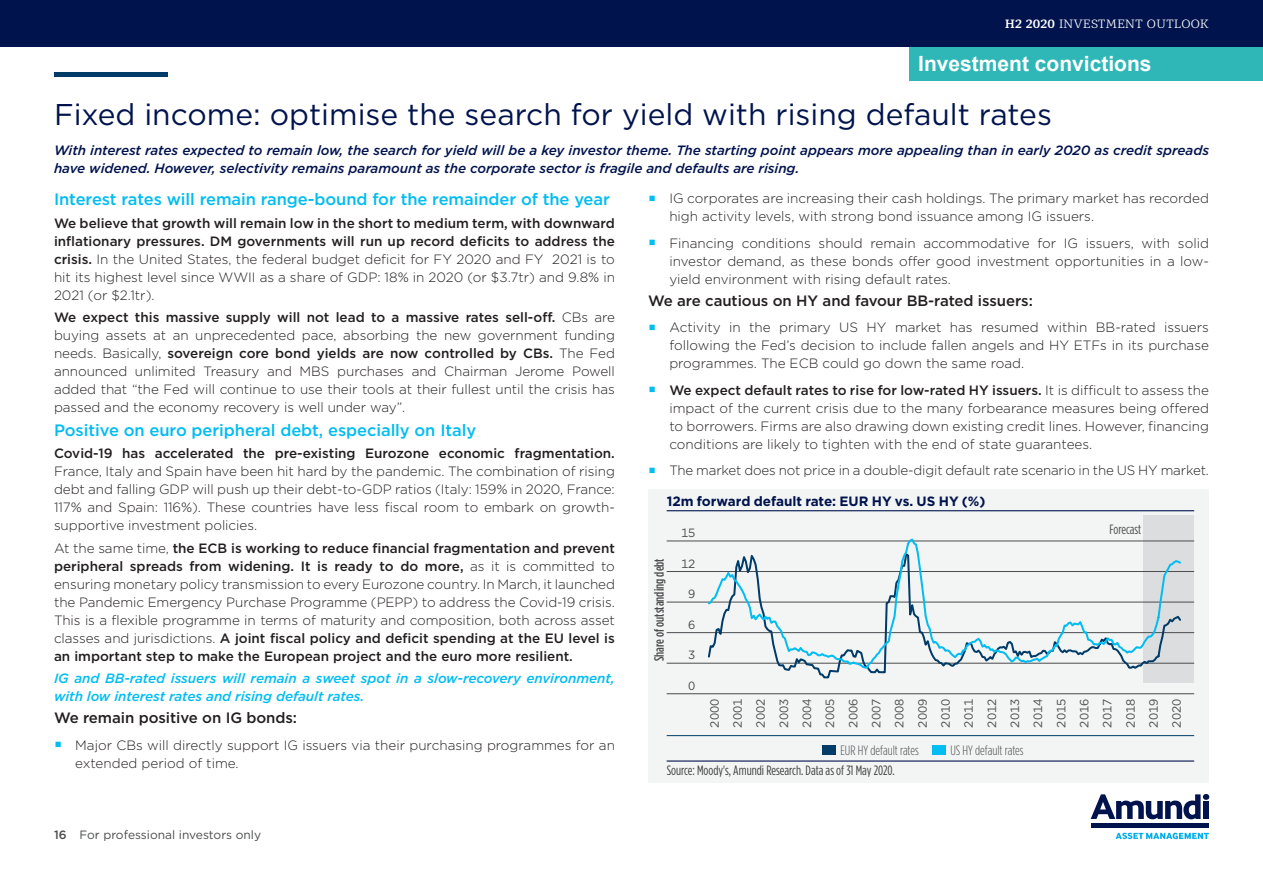
<style>
.page{position:relative;width:1263px;height:893px;background:#fff}
.page>*{position:absolute;margin:0;border:0;box-sizing:border-box;transform-origin:0 0}
.Amundi_Section_Headi{font:30px "Gotham";color:#00134d}
.t1{font:700 21px "Arial";color:#fff}
.Amundi_Sub_Heading_L{font:500 16.5px "Gotham";letter-spacing:-.005em;color:#01bdf2}
.Main_Body_AMUNDI{font:500 15px "Gotham";letter-spacing:-.005em;color:#231f20}
.Main_Body_AMUNDI-2{font:300 13.5px/18px "Gotham";color:#231f20;text-align:justify}
.Main_Body_AMUNDI-3{font:italic 500 13.5px/18px "Gotham";letter-spacing:-.005em;color:#00134d}
.Main_Body_AMUNDI-4{font:italic 500 13.5px/18px "Gotham";letter-spacing:-.005em;color:#01bdf2}
.Amundi_Chart_Source{font:13.5px "Gotham Condensed";color:#3e3e3f}
.Amundi_Chart_Title{font:700 13.5px "Gotham";color:#00134d}
.Amundi_Chart_Legend{font:300 13.5px "Gotham Condensed";color:#4b4c4d}
.Amundi_Chart_Text_Gr{font:500 13.5px "Gotham Condensed";color:#4b4c4d}
.Amundi_Chart_Legend-2{font:13.5px "Gotham Condensed";color:#4b4c4d}
.Amundi_Chart_Text_Gr-2{font:12px "Gotham";color:#4b4c4d}
.t2{font:300 12px "Mediator Serif";letter-spacing:.02em;color:#fff}
.s1{font-weight:700}
.s2{font-weight:500}
</style>
<div class="page">
<svg style="left:1091px;top:794px;width:118px;height:25px"></svg>
<div style="left:1203px;top:801px;width:6px;height:18px;background:#00134d"></div>
<hr style="left:1091px;top:824px;width:118px;height:4px;background:#00134d">
<svg style="left:1115px;top:833px;width:94px;height:6px"></svg>
<div style="left:54px;top:72px;width:114px;height:5px;background:#013c69"></div>
<div style="left:648px;top:489px;width:561px;height:294px;background:#f3f4f4"></div>
<div style="left:1144px;top:515px;width:50px;height:168px;background:#dcdddf"></div>
<div style="left:910px;top:47px;width:353px;height:34px;background:#2fb7b7"></div>
<hr style="left:667px;top:510px;width:527px;height:1px;background:#00134d">
<hr style="left:667px;top:541px;width:527px;height:1px;background:#4b4c4d">
<hr style="left:667px;top:571px;width:527px;height:1px;background:#4b4c4d">
<hr style="left:667px;top:602px;width:527px;height:1px;background:#4b4c4d">
<hr style="left:667px;top:632px;width:527px;height:1px;background:#4b4c4d">
<hr style="left:667px;top:663px;width:527px;height:1px;background:#4b4c4d">
<hr style="left:667px;top:693px;width:527px;height:1px;background:#4b4c4d">
<hr style="left:667px;top:735px;width:527px;height:1px;background:#013c69">
<hr style="left:667px;top:760px;width:527px;height:2px;background:#00134d">
<div style="left:823px;top:745px;width:13px;height:10px;background:#013c69"></div>
<div style="left:932px;top:745px;width:14px;height:10px;background:#01bdf2"></div>
<svg style="left:706px;top:537px;width:477px;height:133px"></svg>
<div style="left:0;top:0;width:1263px;height:47px;background:#00134d"></div>
<p class="t2" style="left:1005px;top:16px;width:205px"><span class="s1">H2 2020</span> INVESTMENT OUTLOOK</p>
<p class="t1" style="left:918px;top:49px;width:235px">Investment convictions</p>
<p class="Amundi_Section_Headi" style="left:54px;top:95px;width:999px">Fixed income: optimise the search for yield with rising default rates</p>
<p class="Main_Body_AMUNDI-3" style="left:54px;top:141px;width:1156px">With interest rates expected to remain low, the search for yield will be a key investor theme. The starting point appears more appealing than in early 2020 as credit spreads have widened. However, selectivity remains paramount as the corporate sector is fragile and defaults are rising.</p>
<p class="Amundi_Sub_Heading_L" style="left:54px;top:189px;width:557px">Interest rates will remain range-bound for the remainder of the year</p>
<p class="Main_Body_AMUNDI-2" style="left:54px;top:214px;width:562px"><span class="s2">We believe that growth will remain low in the short to medium term, with downward inflationary pressures. DM governments will run up record deficits to address the crisis.</span> In the United States, the federal budget deficit for FY 2020 and FY 2021 is to hit its highest level since WWII as a share of GDP: 18% in 2020 (or $3.7tr) and 9.8% in 2021 (or $2.1tr).</p>
<p class="Main_Body_AMUNDI-2" style="left:54px;top:308px;width:562px"><span class="s2">We expect this massive supply will not lead to a massive rates sell-off.</span> CBs are buying assets at an unprecedented pace, absorbing the new government funding needs. Basically, <span class="s2">sovereign core bond yields are now controlled by CBs.</span> The Fed announced unlimited Treasury and MBS purchases and Chairman Jerome Powell added that “the Fed will continue to use their tools at their fullest until the crisis has passed and the economy recovery is well under way”.</p>
<p class="Amundi_Sub_Heading_L" style="left:54px;top:419px;width:424px">Positive on euro peripheral debt, especially on Italy</p>
<p class="Main_Body_AMUNDI-2" style="left:54px;top:444px;width:562px"><span class="s2">Covid-19 has accelerated the pre-existing Eurozone economic fragmentation.<br></span>France, Italy and Spain have been hit hard by the pandemic. The combination of rising debt and falling GDP will push up their debt-to-GDP ratios (Italy: 159% in 2020, France:<br>117% and Spain: 116%). These countries have less fiscal room to embark on growth&shy;supportive investment policies.</p>
<p class="Main_Body_AMUNDI-2" style="left:54px;top:538px;width:562px">At the same time, <span class="s2">the ECB is working to reduce financial fragmentation and prevent peripheral spreads from widening. It is ready to do more,</span> as it is committed to ensuring monetary policy transmission to every Eurozone country. In March, it launched the Pandemic Emergency Purchase Programme (PEPP) to address the Covid-19 crisis.<br>This is a flexible programme in terms of maturity and composition, both across asset classes and jurisdictions. <span class="s2">A joint fiscal policy and deficit spending at the EU level is an important step to make the European project and the euro more resilient.</span></p>
<p class="Main_Body_AMUNDI-4" style="left:54px;top:669px;width:562px">IG and BB-rated issuers will remain a sweet spot in a slow-recovery environment, with low interest rates and rising default rates.</p>
<p class="Main_Body_AMUNDI" style="left:54px;top:708px;width:245px">We remain positive on IG bonds:</p>
<p class="Main_Body_AMUNDI-2" style="left:75px;top:735px;width:541px">Major CBs will directly support IG issuers via their purchasing programmes for an extended period of time.</p>
<p class="Main_Body_AMUNDI-2" style="left:669px;top:189px;width:541px">IG corporates are increasing their cash holdings. The primary market has recorded high activity levels, with strong bond issuance among IG issuers.</p>
<p class="Main_Body_AMUNDI-2" style="left:669px;top:233px;width:541px">Financing conditions should remain accommodative for IG issuers, with solid investor demand, as these bonds offer good investment opportunities in a low&shy;yield environment with rising default rates.</p>
<p class="Main_Body_AMUNDI" style="left:648px;top:291px;width:386px">We are cautious on HY and favour BB-rated issuers:</p>
<p class="Main_Body_AMUNDI-2" style="left:669px;top:318px;width:541px">Activity in the primary US HY market has resumed within BB-rated issuers following the Fed’s decision to include fallen angels and HY ETFs in its purchase programmes. The ECB could go down the same road.</p>
<p class="Main_Body_AMUNDI-2" style="left:669px;top:381px;width:541px"><span class="s2">We expect default rates to rise for low-rated HY issuers.</span> It is difficult to assess the impact of the current crisis due to the many forbearance measures being offered to borrowers. Firms are also drawing down existing credit lines. However, financing conditions are likely to tighten with the end of state guarantees.</p>
<p class="Main_Body_AMUNDI-2" style="left:669px;top:461px;width:541px">The market does not price in a double-digit default rate scenario in the US HY market.</p>
<p class="Amundi_Chart_Title" style="left:667px;top:493px;width:320px">12m forward default rate: EUR HY vs. US HY (%)</p>
<p class="Amundi_Chart_Text_Gr-2" style="left:681px;top:525px;width:16px">15</p>
<p class="Amundi_Chart_Text_Gr-2" style="left:681px;top:556px;width:16px">12</p>
<p class="Amundi_Chart_Text_Gr-2" style="left:688px;top:586px;width:9px">9</p>
<p class="Amundi_Chart_Text_Gr-2" style="left:688px;top:617px;width:9px">6</p>
<p class="Amundi_Chart_Text_Gr-2" style="left:688px;top:647px;width:9px">3</p>
<p class="Amundi_Chart_Text_Gr-2" style="left:688px;top:678px;width:9px">0</p>
<p class="Amundi_Chart_Legend-2" style="left:1109px;top:521px;width:33px">Forecast</p>
<p class="Amundi_Chart_Text_Gr" style="left:651px;top:661px;width:104px;rotate:-90deg">Share of outstanding debt</p>
<p class="Amundi_Chart_Text_Gr-2" style="left:707px;top:727px;width:30px;rotate:-90deg">2000</p>
<p class="Amundi_Chart_Text_Gr-2" style="left:730px;top:727px;width:30px;rotate:-90deg">2001</p>
<p class="Amundi_Chart_Text_Gr-2" style="left:753px;top:727px;width:30px;rotate:-90deg">2002</p>
<p class="Amundi_Chart_Text_Gr-2" style="left:776px;top:727px;width:30px;rotate:-90deg">2003</p>
<p class="Amundi_Chart_Text_Gr-2" style="left:799px;top:727px;width:30px;rotate:-90deg">2004</p>
<p class="Amundi_Chart_Text_Gr-2" style="left:822px;top:727px;width:30px;rotate:-90deg">2005</p>
<p class="Amundi_Chart_Text_Gr-2" style="left:845px;top:727px;width:30px;rotate:-90deg">2006</p>
<p class="Amundi_Chart_Text_Gr-2" style="left:868px;top:727px;width:30px;rotate:-90deg">2007</p>
<p class="Amundi_Chart_Text_Gr-2" style="left:892px;top:727px;width:30px;rotate:-90deg">2008</p>
<p class="Amundi_Chart_Text_Gr-2" style="left:915px;top:727px;width:30px;rotate:-90deg">2009</p>
<p class="Amundi_Chart_Text_Gr-2" style="left:938px;top:727px;width:30px;rotate:-90deg">2010</p>
<p class="Amundi_Chart_Text_Gr-2" style="left:961px;top:727px;width:30px;rotate:-90deg">2011</p>
<p class="Amundi_Chart_Text_Gr-2" style="left:984px;top:727px;width:30px;rotate:-90deg">2012</p>
<p class="Amundi_Chart_Text_Gr-2" style="left:1007px;top:727px;width:30px;rotate:-90deg">2013</p>
<p class="Amundi_Chart_Text_Gr-2" style="left:1030px;top:727px;width:30px;rotate:-90deg">2014</p>
<p class="Amundi_Chart_Text_Gr-2" style="left:1053px;top:727px;width:30px;rotate:-90deg">2015</p>
<p class="Amundi_Chart_Text_Gr-2" style="left:1076px;top:727px;width:30px;rotate:-90deg">2016</p>
<p class="Amundi_Chart_Text_Gr-2" style="left:1100px;top:727px;width:30px;rotate:-90deg">2017</p>
<p class="Amundi_Chart_Text_Gr-2" style="left:1123px;top:727px;width:30px;rotate:-90deg">2018</p>
<p class="Amundi_Chart_Text_Gr-2" style="left:1146px;top:727px;width:30px;rotate:-90deg">2019</p>
<p class="Amundi_Chart_Text_Gr-2" style="left:1169px;top:727px;width:30px;rotate:-90deg">2020</p>
<p class="Amundi_Chart_Legend" style="left:840px;top:742px;width:80px">EUR HY default rates</p>
<p class="Amundi_Chart_Legend" style="left:950px;top:742px;width:75px">US HY default rates</p>
<p class="Amundi_Chart_Source" style="left:667px;top:763px;width:230px">Source: Moody's, Amundi Research. Data as of 31 May 2020.</p>
<p class="Amundi_Chart_Text_Gr-2" style="left:54px;top:827px;width:209px"><span class="s2">16</span> For professional investors only</p>
</div>
